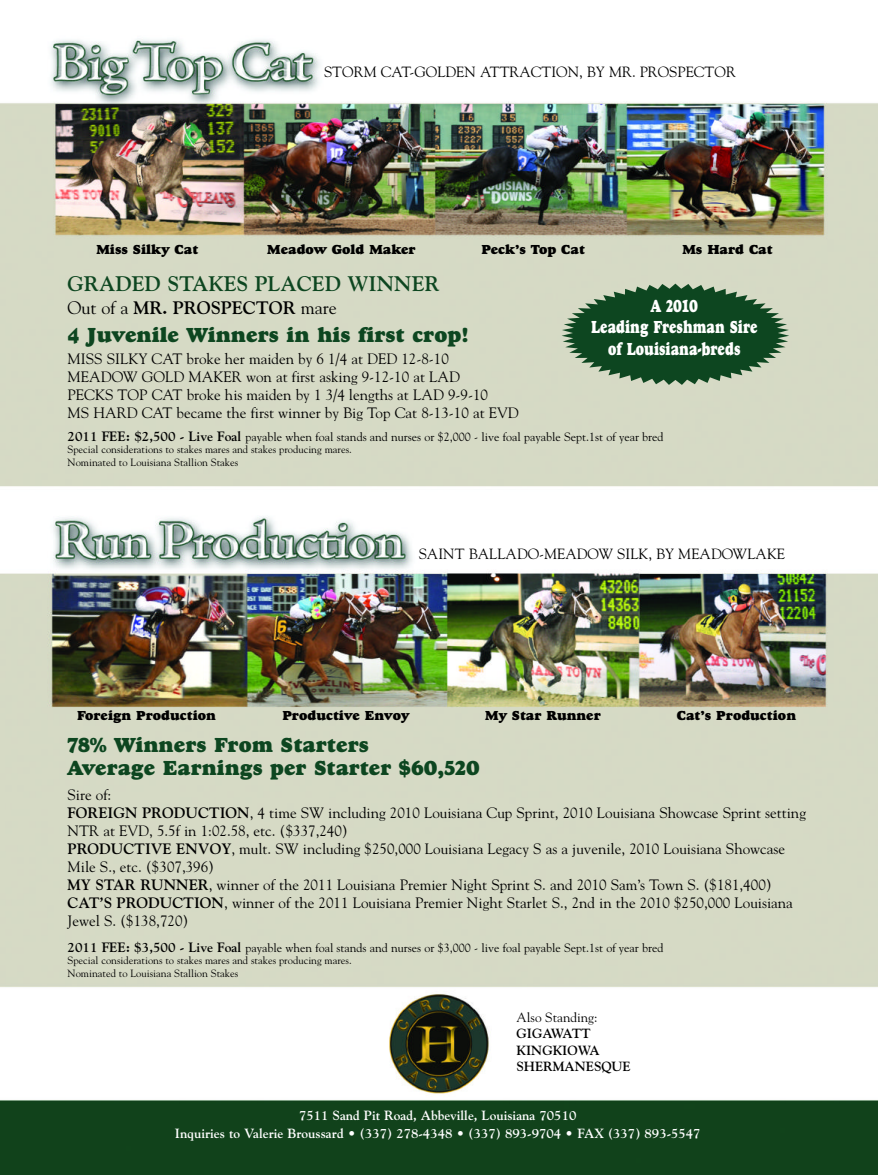
<style>
.page{position:relative;width:878px;height:1175px;background:#fff}
.page>*{position:absolute;margin:0;border:0;box-sizing:border-box;transform-origin:0 0}
.t1{font:21px/22.5px "Goudy Heavyface BT";color:#0d4620}
.t2{font:700 21px "Goudy";color:#0d4620}
.t3{font:18px/21.6px "Goudy Heavyface BT";color:#fff;text-align:center;scale:.75 1}
.t4{font:700 18px "Goudy";color:#000}
.t5{font:15px/18px "Goudy";color:#000}
.t6{font:14.7px "Goudy";color:#000}
.t7{font:13.5px "Goudy Heavyface BT";color:#000}
.t8{font:700 13.2px/17.7px "Goudy";color:#fff;text-align:center}
.t9{font:700 13.2px/16.2px "Goudy";color:#000}
.t10{font:13.2px "Goudy";color:#000}
.t11{font:12px "Goudy";color:#000}
.t12{font:10.5px/13.5px "Goudy";color:#000}
.s1{font-weight:400}
.s2{font-weight:700;font-size:13.5px}
.s3{font-weight:700}
</style>
<div class="page">
<img style="left:0;top:39px;width:878px;height:1135px">
<p class="t6" style="left:324px;top:67px;width:413px">STORM CAT-GOLDEN ATTRACTION, BY MR. PROSPECTOR</p>
<p class="t7" style="left:96px;top:245px;width:103px">Miss Silky Cat</p>
<p class="t7" style="left:267px;top:245px;width:150px">Meadow Gold Maker</p>
<p class="t7" style="left:481px;top:245px;width:105px">Peck’s Top Cat</p>
<p class="t7" style="left:682px;top:245px;width:92px">Ms Hard Cat</p>
<h1 class="t2" style="left:67px;top:275px;width:373px">GRADED STAKES PLACED WINNER</h1>
<p class="t4" style="left:67px;top:300px;width:271px"><span class="s1">Out of a</span> MR. PROSPECTOR <span class="s1">mare</span></p>
<h1 class="t1" style="left:67px;top:326px;width:403px">4 Juvenile Winners in his first crop!</h1>
<p class="t5" style="left:67px;top:351px;width:453px">MISS SILKY CAT broke her maiden by 6 1/4 at DED 12-8-10<br>MEADOW GOLD MAKER won at first asking 9-12-10 at LAD<br>PECKS TOP CAT broke his maiden by 1 3/4 lengths at LAD 9-9-10<br>MS HARD CAT became the first winner by Big Top Cat 8-13-10 at EVD</p>
<p class="t11" style="left:67px;top:432px;width:597px"><span class="s2">2011 FEE: $2,500 - Live Foal</span> payable when foal stands and nurses or $2,000 - live foal payable Sept.1st of year bred</p>
<p class="t12" style="left:67px;top:443px;width:286px">Special considerations to stakes mares and stakes producing mares.<br>Nominated to Louisiana Stallion Stakes</p>
<p class="t3" style="left:591px;top:297px;width:223px">A 2010<br>Leading Freshman Sire of Louisiana-breds</p>
<p class="t6" style="left:418px;top:548px;width:368px">SAINT BALLADO-MEADOW SILK, BY MEADOWLAKE</p>
<p class="t7" style="left:77px;top:710px;width:140px">Foreign Production</p>
<p class="t7" style="left:282px;top:710px;width:128px">Productive Envoy</p>
<p class="t7" style="left:485px;top:710px;width:117px">My Star Runner</p>
<p class="t7" style="left:676px;top:710px;width:121px">Cat’s Production</p>
<h1 class="t1" style="left:67px;top:736px;width:414px">78% Winners From Starters<br>Average Earnings per Starter $60,520</h1>
<p class="t5" style="left:67px;top:787px;width:740px">Sire of:<br><span class="s3">FOREIGN PRODUCTION</span>, 4 time SW including 2010 Louisiana Cup Sprint, 2010 Louisiana Showcase Sprint setting NTR at EVD, 5.5f in 1:02.58, etc. ($337,240)<br><span class="s3">PRODUCTIVE ENVOY</span>, mult. SW including $250,000 Louisiana Legacy S as a juvenile, 2010 Louisiana Showcase Mile S., etc. ($307,396)<br><span class="s3">MY STAR RUNNER</span>, winner of the 2011 Louisiana Premier Night Sprint S. and 2010 Sam’s Town S. ($181,400)<br><span class="s3">CAT’S PRODUCTION</span>, winner of the 2011 Louisiana Premier Night Starlet S., 2nd in the 2010 $250,000 Louisiana Jewel S. ($138,720)</p>
<p class="t11" style="left:67px;top:943px;width:597px"><span class="s2">2011 FEE: $3,500 - Live Foal</span> payable when foal stands and nurses or $3,000 - live foal payable Sept.1st of year bred</p>
<p class="t12" style="left:67px;top:954px;width:286px">Special considerations to stakes mares and stakes producing mares.<br>Nominated to Louisiana Stallion Stakes</p>
<p class="t10" style="left:516px;top:1012px;width:82px">Also Standing:</p>
<p class="t9" style="left:516px;top:1027px;width:115px">GIGAWATT<br>KINGKIOWA<br>SHERMANESQUE</p>
<p class="t8" style="left:175px;top:1107px;width:527px">7511 Sand Pit Road, Abbeville, Louisiana 70510<br>Inquiries to Valerie Broussard • (337) 278-4348 • (337) 893-9704 • FAX (337) 893-5547</p>
</div>
